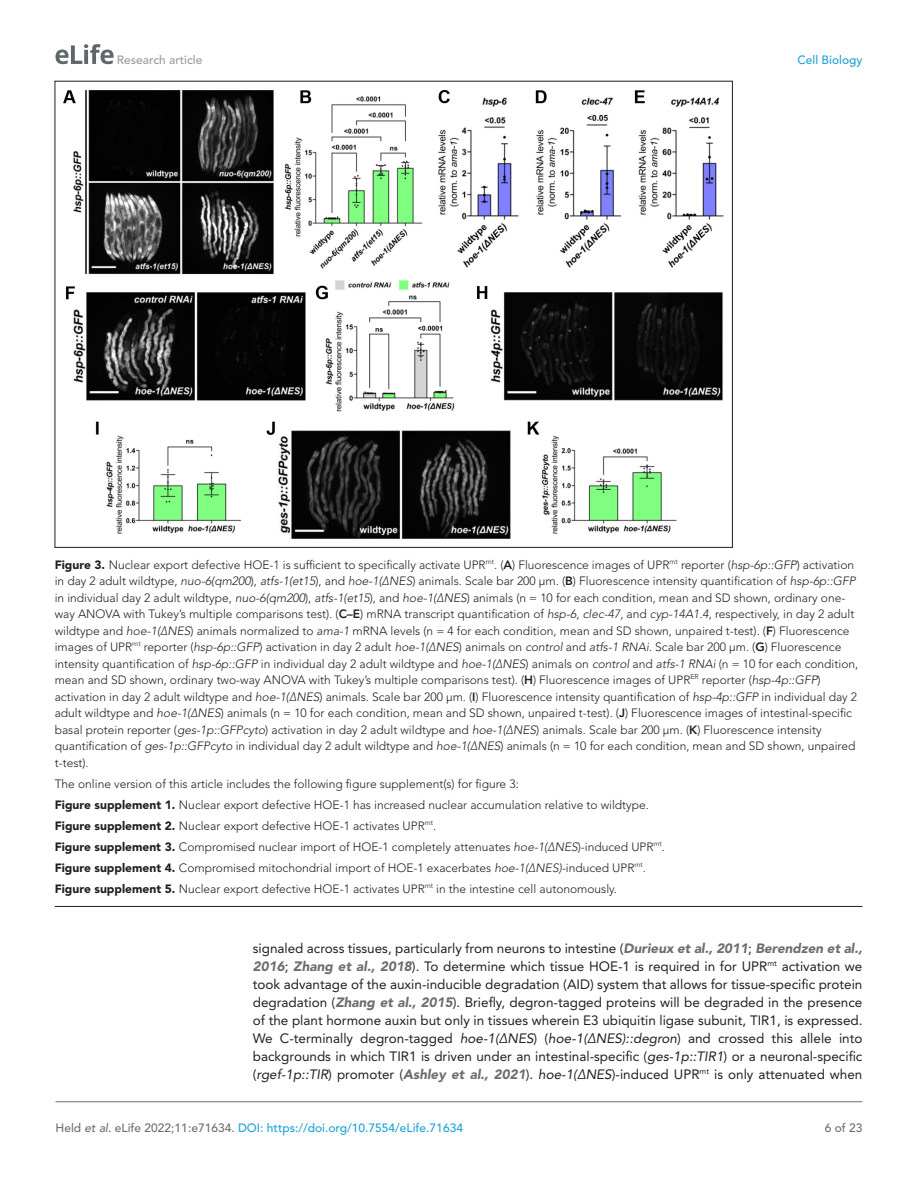
<style>
.page{position:relative;width:918px;height:1188px;background:#fff}
.page>*{position:absolute;margin:0;border:0;box-sizing:border-box;transform-origin:0 0}
.t1{font:13.5px/18px "Avenir LT Std";color:#231f20;text-align:justify}
.t2{font:300 12px/16.5px "Avenir LT Std";color:#231f20}
.t3{font:500 12px "Avenir LT Std";color:#1ea4d7}
.t4{font:500 12px "Avenir LT Std";color:#9a9a9a}
.t5{font:500 12px "Avenir LT Std";color:#6e6e70}
.s1{font-weight:900}
.s2{font-weight:800}
.s3{font-style:italic}
.s4{font-weight:900;font-style:italic;color:#6e6e70}
.s5{color:#6e6e70}
.s6{font-style:italic;color:#6e6e70}
</style>
<div class="page">
<svg style="left:56px;top:44px;width:58px;height:20px"></svg>
<hr style="left:56px;top:1101px;width:806px;height:1px;background:#6e6e70">
<hr style="left:55px;top:906px;width:807px;height:1px;background:#231f20">
<img style="left:64px;top:90px;width:659px;height:448px">
<p class="t4" style="left:117px;top:53px;width:87px">Research article</p>
<p class="t3" style="left:797px;top:53px;width:67px">Cell Biology</p>
<p class="t2" style="left:55px;top:556px;width:805px"><span class="s1">Figure 3.</span> Nuclear export defective HOE-1 is sufficient to specifically activate UPR<sup>mt</sup>. (<span class="s2">A</span>) Fluorescence images of UPR<sup>mt</sup> reporter (<span class="s3">hsp-6p::GFP</span>) activation in day 2 adult wildtype, <span class="s3">nuo-6(qm200</span>), <span class="s3">atfs-1(et15</span>), and <span class="s3">hoe-1(ΔNES</span>) animals. Scale bar 200 μm. (<span class="s2">B</span>) Fluorescence intensity quantification of <span class="s3">hsp-6p::GFP </span>in individual day 2 adult wildtype, <span class="s3">nuo-6(qm200</span>), <span class="s3">atfs-1(et15</span>), and <span class="s3">hoe-1(ΔNES</span>) animals (n = 10 for each condition, mean and SD shown, ordinary one&shy;way ANOVA with Tukey’s multiple comparisons test). (<span class="s2">C–E</span>) mRNA transcript quantification of <span class="s3">hsp-6</span>, <span class="s3">clec-47</span>, and <span class="s3">cyp-14A1.4</span>, respectively, in day 2 adult wildtype and <span class="s3">hoe-1(ΔNES</span>) animals normalized to <span class="s3">ama-1</span> mRNA levels (n = 4 for each condition, mean and SD shown, unpaired t-test). (<span class="s2">F</span>) Fluorescence images of UPR<sup>mt</sup> reporter (<span class="s3">hsp-6p::GFP</span>) activation in day 2 adult <span class="s3">hoe-1(ΔNES</span>) animals on <span class="s3">control</span> and <span class="s3">atfs-1 RNAi</span>. Scale bar 200 μm. (<span class="s2">G</span>) Fluorescence intensity quantification of <span class="s3">hsp-6p::GFP</span> in individual day 2 adult wildtype and <span class="s3">hoe-1(ΔNES</span>) animals on <span class="s3">control</span> and <span class="s3">atfs-1 RNAi</span> (n = 10 for each condition, mean and SD shown, ordinary two-way ANOVA with Tukey’s multiple comparisons test). (<span class="s2">H</span>) Fluorescence images of UPR<sup>ER</sup> reporter (<span class="s3">hsp-4p::GFP</span>) activation in day 2 adult wildtype and <span class="s3">hoe-1(ΔNES</span>) animals. Scale bar 200 μm. (<span class="s2">I</span>) Fluorescence intensity quantification of <span class="s3">hsp-4p::GFP</span> in individual day 2 adult wildtype and <span class="s3">hoe-1(ΔNES</span>) animals (n = 10 for each condition, mean and SD shown, unpaired t-test). (<span class="s2">J</span>) Fluorescence images of intestinal-specific basal protein reporter (<span class="s3">ges-1p::GFPcyto</span>) activation in day 2 adult wildtype and <span class="s3">hoe-1(ΔNES</span>) animals. Scale bar 200 μm. (<span class="s2">K</span>) Fluorescence intensity quantification of <span class="s3">ges-1p::GFPcyto</span> in individual day 2 adult wildtype and <span class="s3">hoe-1(ΔNES</span>) animals (n = 10 for each condition, mean and SD shown, unpaired t-test).</p>
<p class="t2" style="left:55px;top:773px;width:612px;line-height:21px">The online version of this article includes the following figure supplement(s) for figure 3:<br><span class="s1">Figure supplement 1.</span> Nuclear export defective HOE-1 has increased nuclear accumulation relative to wildtype.<br><span class="s1">Figure supplement 2.</span> Nuclear export defective HOE-1 activates UPR<sup>mt</sup>.<br><span class="s1">Figure supplement 3.</span> Compromised nuclear import of HOE-1 completely attenuates <span class="s3">hoe-1(ΔNES</span>)-induced UPR<sup>mt</sup>.<br><span class="s1">Figure supplement 4.</span> Compromised mitochondrial import of HOE-1 exacerbates <span class="s3">hoe-1(ΔNES)-</span>induced UPR<sup>mt</sup>.<br><span class="s1">Figure supplement 5.</span> Nuclear export defective HOE-1 activates UPR<sup>mt</sup> in the intestine cell autonomously.</p>
<p class="t1" style="left:253px;top:940px;width:611px">signaled across tissues, particularly from neurons to intestine (<span class="s4">Durieux et al., 2011</span>; <span class="s4">Berendzen et al., 2016</span>; <span class="s4">Zhang et al., 2018</span>). To determine which tissue HOE-1 is required in for UPR<sup>mt</sup> activation we took advantage of the auxin-inducible degradation (AID) system that allows for tissue-specific protein degradation (<span class="s4">Zhang et al., 2015</span>). Briefly, degron-tagged proteins will be degraded in the presence of the plant hormone auxin but only in tissues wherein E3 ubiquitin ligase subunit, TIR1, is expressed.<br>We C-terminally degron-tagged <span class="s3">hoe-1(ΔNES</span>) (<span class="s3">hoe-1(ΔNES)::degron</span>) and crossed this allele into backgrounds in which TIR1 is driven under an intestinal-specific (<span class="s3">ges-1p::TIR1</span>) or a neuronal-specific (<span class="s3">rgef-1p::TIR</span>) promoter (<span class="s4">Ashley et al., 2021</span>). <span class="s3">hoe-1(ΔNES</span>)-induced UPR<sup>mt</sup> is only attenuated when</p>
<p class="t3" style="left:56px;top:1121px;width:409px"><span class="s5">Held</span> <span class="s6">et al</span><span class="s5">. eLife 2022;11:e71634.</span> DOI: https://doi.org/10.7554/eLife.71634</p>
<p class="t5" style="left:825px;top:1121px;width:39px">6 of 23</p>
</div>
